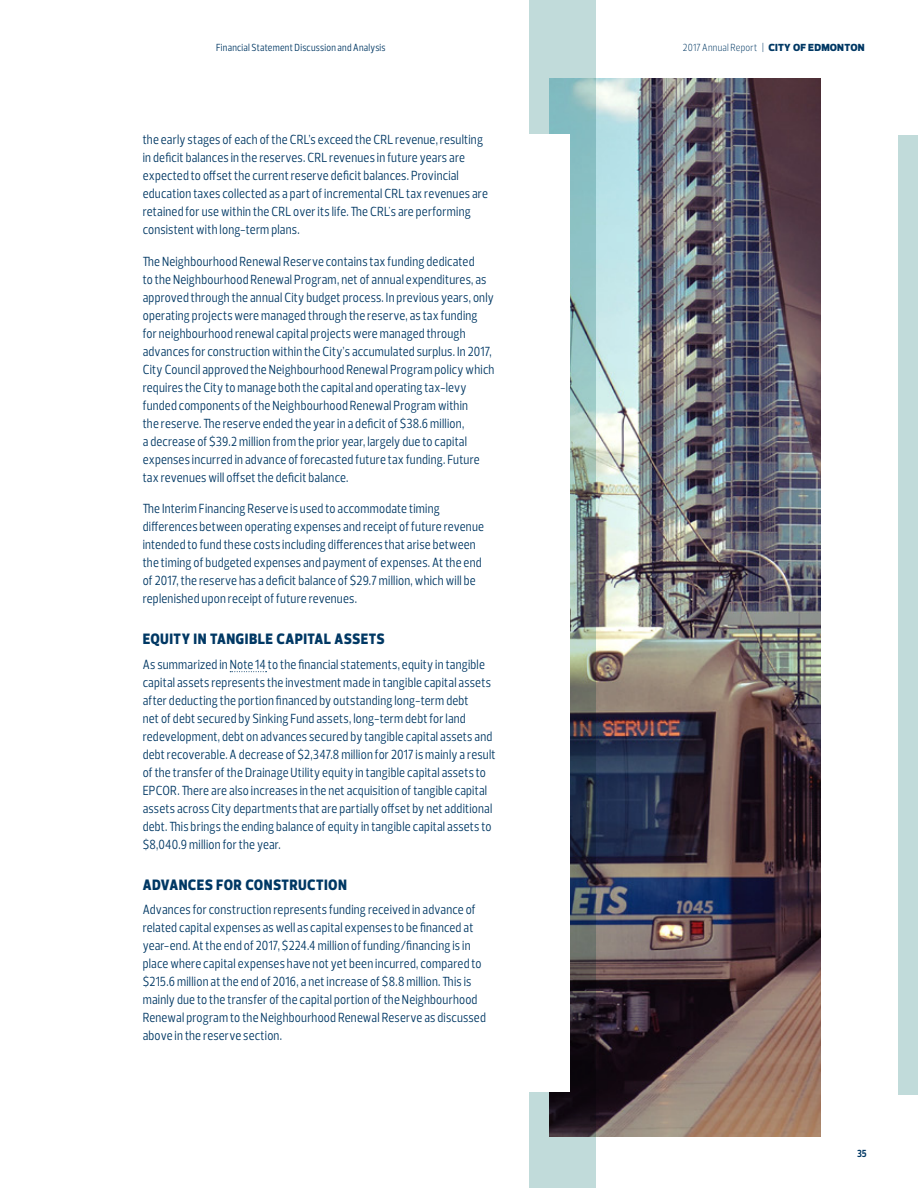
<style>
.page{position:relative;width:918px;height:1188px;background:#fff}
.page>*{position:absolute;margin:0;border:0;box-sizing:border-box;transform-origin:0 0}
.Subheading{font:800 18px "Prelo Condensed";letter-spacing:.02em;color:#003864}
.Body{font:13.5px/18px "Prelo Condensed";letter-spacing:.015em;color:#003864}
.t1{font:10.5px "Prelo Condensed";letter-spacing:.025em;color:#003864}
.t2{font:300 10.5px "Prelo Condensed";letter-spacing:.025em;color:#003864}
.t3{font:700 10.5px "Prelo Condensed";color:#003864}
.s1{font-weight:400}
.s2{font-family:"Prelo";font-weight:900}
</style>
<div class="page">
<img style="left:596px;top:78px;width:225px;height:1058px">
<svg style="left:529px;top:0;width:67px;height:1188px;background:#7c9395"></svg>
<div style="left:456px;top:134px;width:114px;height:958px;background:#fff"></div>
<div style="left:898px;top:135px;width:20px;height:959px;background:#c1dbda"></div>
<svg style="left:230px;top:671px;width:37px;height:1px"></svg>
<p class="t1" style="left:216px;top:41px;width:171px">Financial Statement Discussion and Analysis</p>
<p class="t2" style="left:683px;top:41px;width:183px">2017 Annual Report <span class="s1">|</span> <span class="s2">CITY OF EDMONTON</span></p>
<p class="Body" style="left:143px;top:131px;width:347px">the early stages of each of the CRL’s exceed the CRL revenue, resulting in deficit balances in the reserves. CRL revenues in future years are expected to offset the current reserve deficit balances. Provincial education taxes collected as a part of incremental CRL tax revenues are retained for use within the CRL over its life. The CRL's are performing consistent with long-term plans.</p>
<p class="Body" style="left:143px;top:252px;width:353px">The Neighbourhood Renewal Reserve contains tax funding dedicated<br>to the Neighbourhood Renewal Program, net of annual expenditures, as approved through the annual City budget process. In previous years, only operating projects were managed through the reserve, as tax funding for neighbourhood renewal capital projects were managed through advances for construction within the City’s accumulated surplus. In 2017, City Council approved the Neighbourhood Renewal Program policy which requires the City to manage both the capital and operating tax-levy funded components of the Neighbourhood Renewal Program within<br>the reserve. The reserve ended the year in a deficit of $38.6 million,<br>a decrease of $39.2 million from the prior year, largely due to capital expenses incurred in advance of forecasted future tax funding. Future tax revenues will offset the deficit balance.</p>
<p class="Body" style="left:143px;top:500px;width:343px">The Interim Financing Reserve is used to accommodate timing differences between operating expenses and receipt of future revenue intended to fund these costs including differences that arise between the timing of budgeted expenses and payment of expenses. At the end of 2017, the reserve has a deficit balance of $29.7 million, which will be replenished upon receipt of future revenues.</p>
<p class="Subheading" style="left:143px;top:627px;width:244px">EQUITY IN TANGIBLE CAPITAL ASSETS</p>
<p class="Body" style="left:143px;top:655px;width:354px">As summarized in Note 14 to the financial statements, equity in tangible capital assets represents the investment made in tangible capital assets after deducting the portion financed by outstanding long-term debt<br>net of debt secured by Sinking Fund assets, long-term debt for land redevelopment, debt on advances secured by tangible capital assets and debt recoverable. A decrease of $2,347.8 million for 2017 is mainly a result of the transfer of the Drainage Utility equity in tangible capital assets to EPCOR. There are also increases in the net acquisition of tangible capital assets across City departments that are partially offset by net additional debt. This brings the ending balance of equity in tangible capital assets to $8,040.9 million for the year.</p>
<p class="Subheading" style="left:143px;top:872px;width:206px">ADVANCES FOR CONSTRUCTION</p>
<p class="Body" style="left:143px;top:901px;width:345px">Advances for construction represents funding received in advance of related capital expenses as well as capital expenses to be financed at year-end. At the end of 2017, $224.4 million of funding/financing is in place where capital expenses have not yet been incurred, compared to $215.6 million at the end of 2016, a net increase of $8.8 million. This is mainly due to the transfer of the capital portion of the Neighbourhood Renewal program to the Neighbourhood Renewal Reserve as discussed above in the reserve section.</p>
<p class="t3" style="left:857px;top:1147px;width:11px">35</p>
</div>
